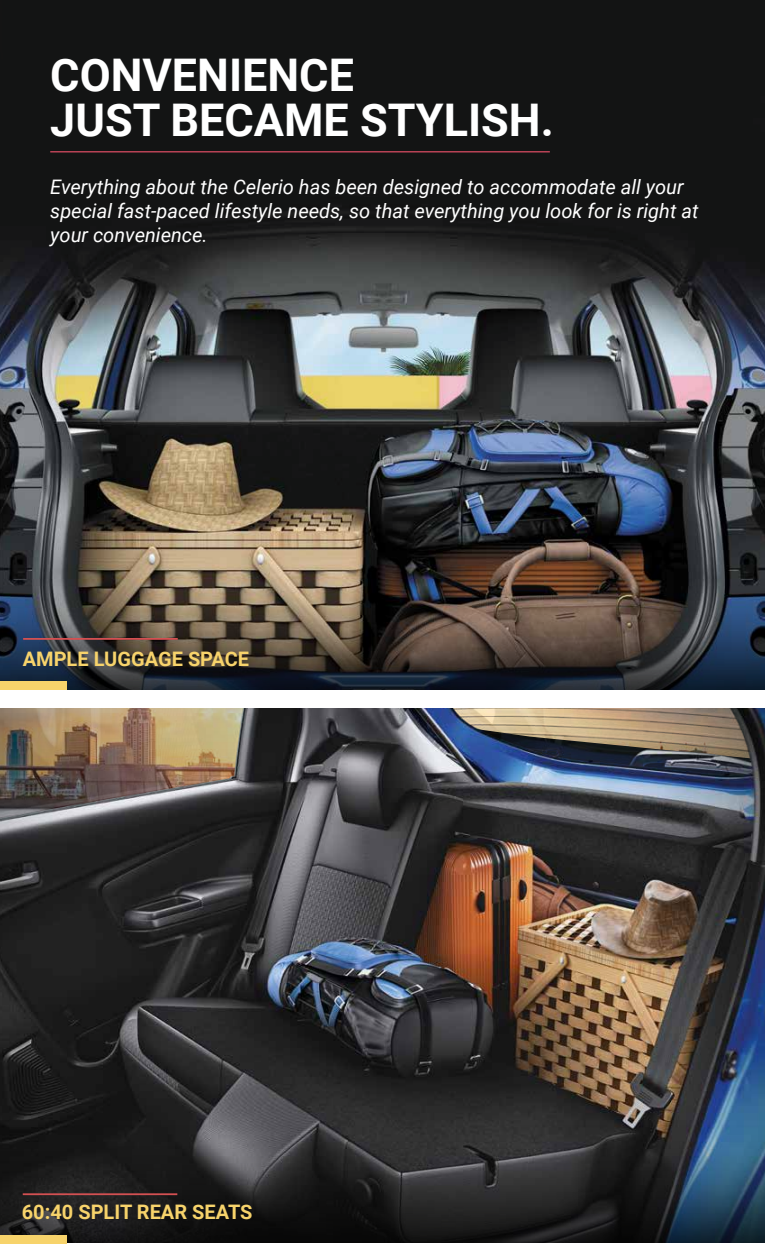
<style>
.page{position:relative;width:765px;height:1260px;background:#fff}
.page>*{position:absolute;margin:0;border:0;box-sizing:border-box;transform-origin:0 0}
.t1{font:700 45px/44.9px "Roboto";color:#fff}
.t2{font:italic 20px/24px "Roboto";color:#fff}
.t3{font:700 20px "Roboto";color:#f7d36b}
</style>
<div class="page">
<img style="left:0;top:0;width:765px;height:548px">
<img style="left:0;top:708px;width:765px;height:397px">
<hr style="left:50px;top:151px;width:500px;height:1px;background:#db4c63">
<svg style="left:0;top:1105px;width:765px;height:139px;background:#282c30"></svg>
<img style="left:0;top:548px;width:765px;height:142px">
<div style="left:0;top:1235px;width:66px;height:9px;background:#f7d36b"></div>
<hr style="left:23px;top:1193px;width:154px;height:2px;background:#d35052">
<div style="left:0;top:681px;width:67px;height:9px;background:#f7d36b"></div>
<hr style="left:23px;top:638px;width:155px;height:2px;background:#d35052">
<h1 class="t1" style="left:50px;top:51px;width:505px">CONVENIENCE<br>JUST BECAME STYLISH.</h1>
<p class="t2" style="left:50px;top:174px;width:650px">Everything about the Celerio has been designed to accommodate all your special fast-paced lifestyle needs, so that everything you look for is right at your convenience.</p>
<p class="t3" style="left:23px;top:645px;width:228px">AMPLE LUGGAGE SPACE</p>
<p class="t3" style="left:22px;top:1198px;width:232px">60:40 SPLIT REAR SEATS</p>
</div>
